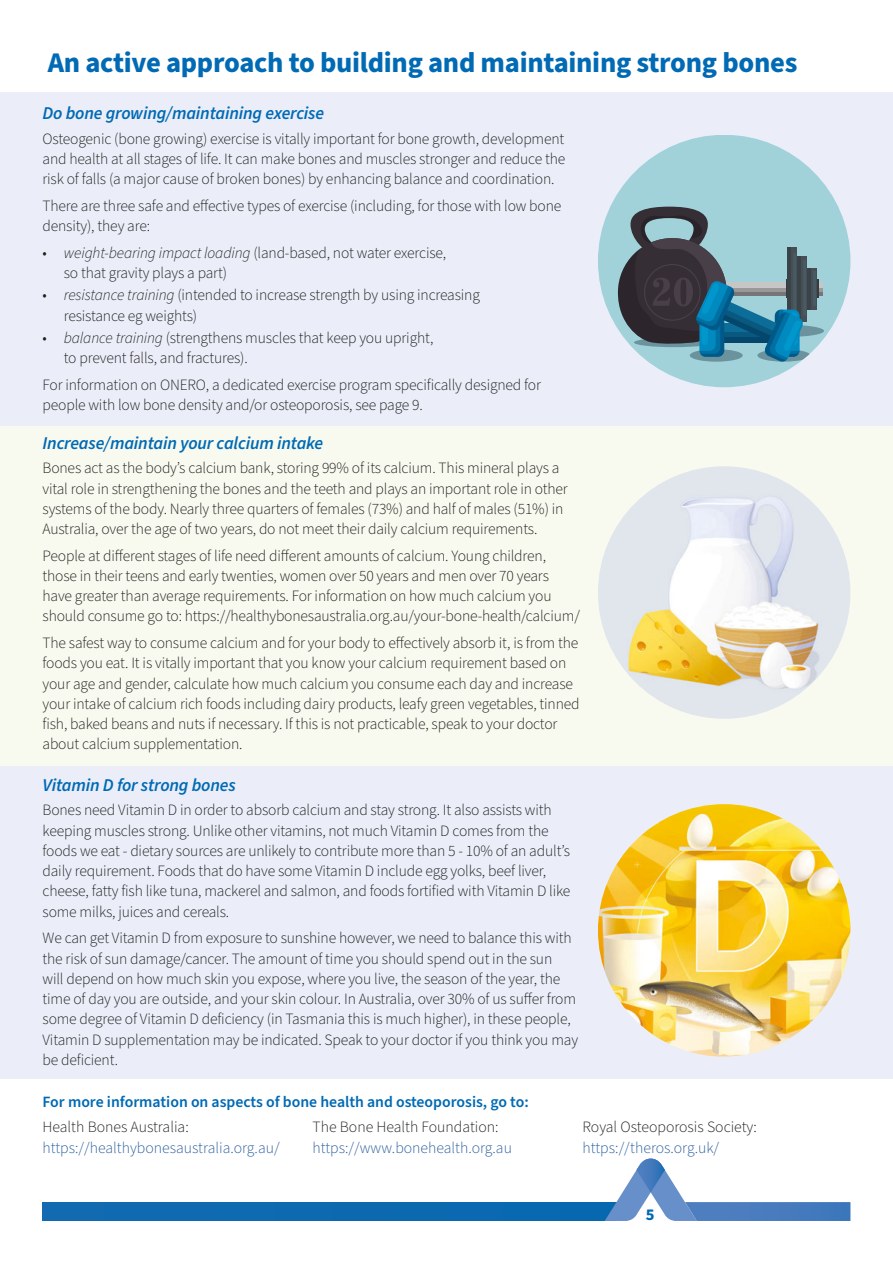
<style>
.page{position:relative;width:893px;height:1263px;background:#fff}
.page>*{position:absolute;margin:0;border:0;box-sizing:border-box;transform-origin:0 0}
.t1{font:700 28.5px "Source Sans Pro";letter-spacing:-.01em;color:#006ab4}
.t2{font:italic 600 18px "Source Sans Pro";letter-spacing:-.01em;color:#006ab4}
.t3{font:700 16.5px "Source Sans Pro";color:#006ab4}
.t4{font:300 15.75px/20.2px "Source Sans Pro";letter-spacing:-.01em;color:#1d1d1b}
.t5{font:300 15.75px "Source Sans Pro";color:#275b9b}
.t6{font:600 15.75px "Source Sans Pro";color:#006ab4}
.s1{font-style:italic}
</style>
<div class="page">
<div style="left:43px;top:1202px;width:573px;height:19px;background:#0d6ab1"></div>
<svg style="left:605px;top:1158px;width:245px;height:63px"></svg>
<div style="left:0;top:92px;width:893px;height:334px;background:#ebeef9"></div>
<div style="left:0;top:426px;width:893px;height:346px;background:#f8faf0"></div>
<div style="left:0;top:766px;width:893px;height:313px;background:#ebeef9"></div>
<div style="left:598px;top:135px;width:252px;height:252px;background:#a1d2da;border-radius:126px"></div>
<svg style="left:751px;top:325px;width:73px;height:12px"></svg>
<div style="left:650px;top:288px;width:173px;height:8px;background:#999"></div>
<hr style="left:650px;top:292px;width:173px;height:4px;background:#767676">
<div style="left:786px;top:280px;width:33px;height:18px;background:#353c41"></div>
<div style="left:797px;top:256px;width:10px;height:66px;background:#454f55"></div>
<hr style="left:803px;top:260px;width:3px;height:56px;background:#96afbd">
<div style="left:807px;top:268px;width:10px;height:42px;background:#454f55"></div>
<hr style="left:807px;top:268px;width:4px;height:42px;background:#3a4348">
<svg style="left:813px;top:271px;width:3px;height:35px"></svg>
<svg style="left:757px;top:349px;width:53px;height:13px"></svg>
<svg style="left:618px;top:207px;width:186px;height:155px"></svg>
<img style="left:598px;top:466px;width:252px;height:253px;border-radius:126px">
<img style="left:598px;top:804px;width:252px;height:253px;border-radius:126px">
<h1 class="t1" style="left:48px;top:43px;width:751px">An active approach to building and maintaining strong bones</h1>
<p class="t2" style="left:43px;top:101px;width:283px">Do bone growing/maintaining exercise</p>
<p class="t4" style="left:43px;top:129px;width:524px;text-align:justify">Osteogenic (bone growing) exercise is vitally important for bone growth, development and health at all stages of life. It can make bones and muscles stronger and reduce the risk of falls (a major cause of broken bones) by enhancing balance and coordination.</p>
<p class="t4" style="left:43px;top:196px;width:520px">There are three safe and effective types of exercise (including, for those with low bone density), they are:</p>
<p class="t4" style="left:64px;top:243px;width:384px;text-indent:-21px">• <span class="s1">weight-bearing impact loading</span> (land-based, not water exercise, so that gravity plays a part)</p>
<p class="t4" style="left:64px;top:285px;width:418px;text-indent:-21px">• <span class="s1">resistance training</span> (intended to increase strength by using increasing resistance eg weights)</p>
<p class="t4" style="left:64px;top:328px;width:371px;text-indent:-21px">• <span class="s1">balance training</span> (strengthens muscles that keep you upright, to prevent falls, and fractures).</p>
<p class="t4" style="left:43px;top:375px;width:500px">For information on ONERO, a dedicated exercise program specifically designed for people with low bone density and/or osteoporosis, see page 9.</p>
<p class="t2" style="left:43px;top:431px;width:282px">Increase/maintain your calcium intake</p>
<p class="t4" style="left:43px;top:458px;width:527px">Bones act as the body’s calcium bank, storing 99% of its calcium. This mineral plays a vital role in strengthening the bones and the teeth and plays an important role in other systems of the body. Nearly three quarters of females (73%) and half of males (51%) in Australia, over the age of two years, do not meet their daily calcium requirements.</p>
<p class="t4" style="left:43px;top:546px;width:539px">People at different stages of life need different amounts of calcium. Young children, those in their teens and early twenties, women over 50 years and men over 70 years have greater than average requirements. For information on how much calcium you should consume go to: https://healthybonesaustralia.org.au/your-bone-health/calcium/</p>
<p class="t4" style="left:43px;top:633px;width:539px">The safest way to consume calcium and for your body to effectively absorb it, is from the foods you eat. It is vitally important that you know your calcium requirement based on your age and gender, calculate how much calcium you consume each day and increase your intake of calcium rich foods including dairy products, leafy green vegetables, tinned fish, baked beans and nuts if necessary. If this is not practicable, speak to your doctor about calcium supplementation.</p>
<p class="t2" style="left:43px;top:773px;width:195px">Vitamin D for strong bones</p>
<p class="t4" style="left:43px;top:800px;width:529px">Bones need Vitamin D in order to absorb calcium and stay strong. It also assists with keeping muscles strong. Unlike other vitamins, not much Vitamin D comes from the foods we eat - dietary sources are unlikely to contribute more than 5 - 10% of an adult’s daily requirement. Foods that do have some Vitamin D include egg yolks, beef liver, cheese, fatty fish like tuna, mackerel and salmon, and foods fortified with Vitamin D like some milks, juices and cereals.</p>
<p class="t4" style="left:43px;top:928px;width:537px">We can get Vitamin D from exposure to sunshine however, we need to balance this with the risk of sun damage/cancer. The amount of time you should spend out in the sun<br>will depend on how much skin you expose, where you live, the season of the year, the time of day you are outside, and your skin colour. In Australia, over 30% of us suffer from some degree of Vitamin D deficiency (in Tasmania this is much higher), in these people, Vitamin D supplementation may be indicated. Speak to your doctor if you think you may be deficient.</p>
<p class="t6" style="left:43px;top:1091px;width:488px">For more information on aspects of bone health and osteoporosis, go to:</p>
<p class="t4" style="left:43px;top:1117px;width:148px">Health Bones Australia:</p>
<p class="t4" style="left:313px;top:1117px;width:188px">The Bone Health Foundation:</p>
<p class="t4" style="left:583px;top:1117px;width:176px">Royal Osteoporosis Society:</p>
<p class="t5" style="left:43px;top:1137px;width:239px">https://healthybonesaustralia.org.au/</p>
<p class="t5" style="left:313px;top:1137px;width:201px">https://www.bonehealth.org.au</p>
<p class="t5" style="left:583px;top:1137px;width:138px">https://theros.org.uk/</p>
<p class="t3" style="left:646px;top:1203px;width:10px">5</p>
</div>
